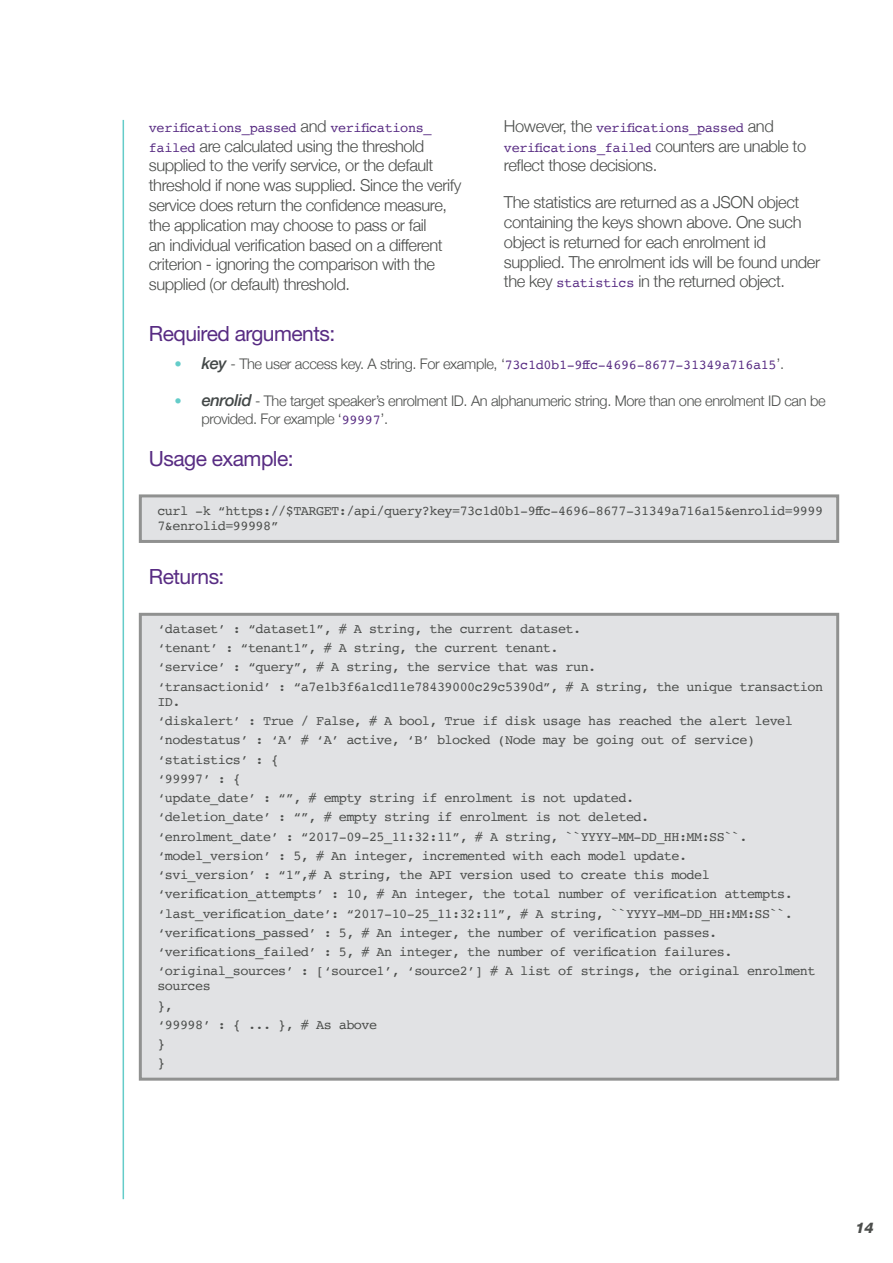
<style>
.page{position:relative;width:893px;height:1263px;background:#fff}
.page>*{position:absolute;margin:0;border:0;box-sizing:border-box;transform-origin:0 0}
.Heading_2{font:21px "Helvetica Neue LT Std";letter-spacing:-.025em;color:#582c83}
.FINAL_COPY{font:300 16.5px/19.8px "Helvetica Neue";letter-spacing:-.025em;color:#4c4e4c}
.t1{font:300 14.7px/17.5px "Helvetica Neue";letter-spacing:-.025em;color:#4c4e4c}
.t2{font:italic 800 14.7px "Helvetica Neue";color:#4c4e4c}
.code_style{font:13.5px/15px "Courier";letter-spacing:-.04em;color:#4c4e4c}
.FINAL_COPY-2{font:13.5px/19.8px "Courier";letter-spacing:-.025em;color:#582c83}
.s1{font-family:"Helvetica Neue";font-weight:300;font-size:16.5px;color:#4c4e4c}
.s2{font-family:"Courier";font-weight:400;font-size:13.5px;color:#582c83}
.s3{color:#64ccc9}
.s4{font-weight:500;font-style:italic;font-size:16.5px;color:#434848}
</style>
<div class="page">
<hr style="left:123px;top:120px;width:1px;height:1079px;background:#64ccc9">
<div style="left:139px;top:494px;width:700px;height:49px;background:#e1e2e4;border:3px solid #909190"></div>
<div style="left:139px;top:613px;width:700px;height:468px;background:#e1e2e4;border:3px solid #909190"></div>
<p class="FINAL_COPY-2" style="left:149px;top:117px;width:284px">verifications_passed <span class="s1">and</span> verifications_</p>
<p class="FINAL_COPY" style="left:149px;top:135px;width:314px"><span class="s2">failed</span> are calculated using the threshold supplied to the verify service, or the default threshold if none was supplied. Since the verify service does return the confidence measure, the application may choose to pass or fail<br>an individual verification based on a different criterion - ignoring the comparison with the supplied (or default) threshold.</p>
<p class="FINAL_COPY-2" style="left:504px;top:117px;width:304px"><span class="s1">However, the</span> verifications_passed <span class="s1">and </span>verifications_failed <span class="s1">counters are unable to</span></p>
<p class="FINAL_COPY" style="left:504px;top:154px;width:155px">reflect those decisions.</p>
<p class="FINAL_COPY" style="left:504px;top:191px;width:318px">The statistics are returned as a JSON object containing the keys shown above. One such object is returned for each enrolment id supplied. The enrolment ids will be found under the key <span class="s2">statistics</span> in the returned object.</p>
<p class="Heading_2" style="left:149px;top:321px;width:188px">Required arguments:</p>
<p class="t1" style="left:174px;top:354px;width:611px"><span class="s3">•</span> <span class="s4">key</span> - The user access key. A string. For example, ‘<span class="s2">73c1d0b1-9ffc-4696-8677-31349a716a15</span>’.</p>
<p class="t1" style="left:201px;top:391px;width:626px;text-indent:-27px"><span class="s3">•</span> <span class="s4">enrolid</span> - The target speaker’s enrolment ID. An alphanumeric string. More than one enrolment ID can be provided. For example ‘<span class="s2">99997</span>’.</p>
<p class="Heading_2" style="left:149px;top:446px;width:146px">Usage example:</p>
<p class="code_style" style="left:157px;top:502px;width:667px">curl -k “https://$TARGET:/api/query?key=73c1d0b1-9ffc-4696-8677-31349a716a15&amp;enrolid=9999<br>7&amp;enrolid=99998”</p>
<p class="Heading_2" style="left:149px;top:564px;width:77px">Returns:</p>
<p class="code_style" style="left:157px;top:621px;width:425px">‘dataset’ : “dataset1”, # A string, the current dataset.</p>
<p class="code_style" style="left:157px;top:640px;width:403px">‘tenant’ : “tenant1”, # A string, the current tenant.</p>
<p class="code_style" style="left:157px;top:659px;width:441px">‘service’ : “query”, # A string, the service that was run.</p>
<p class="code_style" style="left:157px;top:679px;width:667px">‘transactionid’ : “a7e1b3f6a1cd11e78439000c29c5390d”, # A string, the unique transaction<br>ID.</p>
<p class="code_style" style="left:157px;top:713px;width:637px">‘diskalert’ : True / False, # A bool, True if disk usage has reached the alert level</p>
<p class="code_style" style="left:157px;top:732px;width:599px">‘nodestatus’ : ‘A’ # ‘A’ active, ‘B’ blocked (Node may be going out of service)</p>
<p class="code_style" style="left:157px;top:751px;width:123px">‘statistics’ : {</p>
<p class="code_style" style="left:157px;top:771px;width:85px">‘99997’ : {</p>
<p class="code_style" style="left:157px;top:790px;width:478px">‘update_date’ : “”, # empty string if enrolment is not updated.</p>
<p class="code_style" style="left:157px;top:809px;width:493px">‘deletion_date’ : “”, # empty string if enrolment is not deleted.</p>
<p class="code_style" style="left:157px;top:828px;width:592px">‘enrolment_date’ : “2017-09-25_11:32:11”, # A string, ``YYYY-MM-DD_HH:MM:SS``.</p>
<p class="code_style" style="left:157px;top:848px;width:531px">‘model_version’ : 5, # An integer, incremented with each model update.</p>
<p class="code_style" style="left:157px;top:867px;width:554px">‘svi_version’ : “1”,# A string, the API version used to create this model</p>
<p class="code_style" style="left:157px;top:886px;width:637px">‘verification_attempts’ : 10, # An integer, the total number of verification attempts.</p>
<p class="code_style" style="left:157px;top:905px;width:637px">‘last_verification_date’: “2017-10-25_11:32:11”, # A string, ``YYYY-MM-DD_HH:MM:SS``.</p>
<p class="code_style" style="left:157px;top:925px;width:561px">‘verifications_passed’ : 5, # An integer, the number of verification passes.</p>
<p class="code_style" style="left:157px;top:944px;width:577px">‘verifications_failed’ : 5, # An integer, the number of verification failures.</p>
<p class="code_style" style="left:157px;top:963px;width:660px">‘original_sources’ : [‘source1’, ‘source2’] # A list of strings, the original enrolment sources</p>
<p class="code_style" style="left:157px;top:997px;width:17px">},</p>
<p class="code_style" style="left:157px;top:1017px;width:221px">‘99998’ : { ... }, # As above</p>
<p class="code_style" style="left:157px;top:1036px;width:10px">}</p>
<p class="code_style" style="left:157px;top:1055px;width:10px">}</p>
<p class="t2" style="left:855px;top:1219px;width:20px">14</p>
</div>
